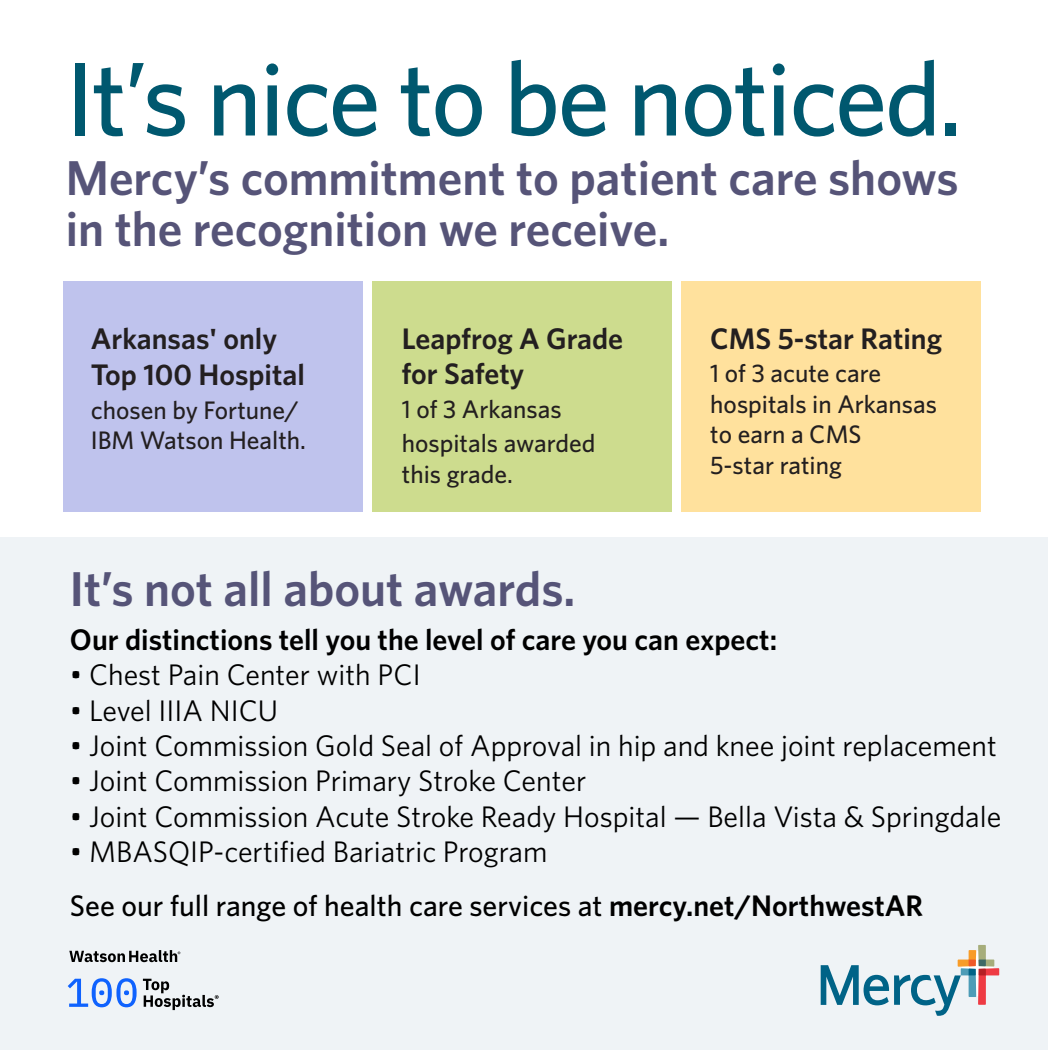
<style>
.page{position:relative;width:1050px;height:1050px;background:#fff}
.page>*{position:absolute;margin:0;border:0;box-sizing:border-box;transform-origin:0 0}
.t1{font:500 105px "Whitney";letter-spacing:-.025em;color:#00586f}
.t2{font:600 49px/51.1px "Whitney";color:#565478}
.t3{font:29.75px "Whitney";color:#000}
.t4{font:500 29.75px/54.6px "Whitney";color:#000}
.t5{font:600 29.75px/35.7px "Whitney";color:#231f20}
.t6{font:600 29.75px "Whitney";color:#000}
.t7{font:500 25.38px/30.4px "Whitney";color:#231f20}
.s1{font-weight:400}
.s2{font-weight:600}
</style>
<div class="page">
<div style="left:0;top:538px;width:1047px;height:512px;background:#eff3f6"></div>
<svg style="left:821px;top:945px;width:178px;height:71px"></svg>
<div style="left:64px;top:281px;width:299px;height:231px;background:#bfc3ed"></div>
<div style="left:373px;top:281px;width:299px;height:231px;background:#cddc8e"></div>
<div style="left:682px;top:281px;width:299px;height:231px;background:#ffe19d"></div>
<svg style="left:68px;top:978px;width:69px;height:29px"></svg>
<svg style="left:143px;top:979px;width:76px;height:31px"></svg>
<svg style="left:69px;top:950px;width:111px;height:12px"></svg>
<h1 class="t1" style="left:66px;top:30px;width:898px">It’s nice to be noticed.</h1>
<h2 class="t2" style="left:66px;top:152px;width:894px">Mercy’s commitment to patient care shows in the recognition we receive.</h2>
<p class="t5" style="left:91px;top:321px;width:216px">Arkansas' only<br>Top 100 Hospital</p>
<p class="t7" style="left:91px;top:395px;width:217px">chosen by Fortune/<br>IBM Watson Health.</p>
<p class="t5" style="left:402px;top:320px;width:223px">Leapfrog A Grade for Safety</p>
<p class="t7" style="left:402px;top:392px;width:195px;line-height:33.9px">1 of 3 Arkansas hospitals awarded</p>
<p class="t7" style="left:402px;top:458px;width:113px">this grade.</p>
<p class="t5" style="left:710px;top:320px;width:233px">CMS 5-star Rating</p>
<p class="t7" style="left:710px;top:358px;width:228px">1 of 3 acute care hospitals in Arkansas to earn a CMS<br>5-star rating</p>
<h2 class="t2" style="left:70px;top:562px;width:507px">It’s not all about awards.</h2>
<p class="t6" style="left:70px;top:620px;width:709px">Our distinctions tell you the level of care you can expect:</p>
<p class="t3" style="left:70px;top:655px;width:352px">• Chest Pain Center with PCI</p>
<p class="t3" style="left:70px;top:690px;width:210px">• Level IIIA NICU</p>
<p class="t3" style="left:70px;top:726px;width:928px">• Joint Commission Gold Seal of Approval in hip and knee joint replacement</p>
<p class="t3" style="left:70px;top:761px;width:518px">• Joint Commission Primary Stroke Center</p>
<p class="t3" style="left:70px;top:796px;width:933px">• Joint Commission Acute Stroke Ready Hospital — Bella Vista &amp; Springdale</p>
<p class="t4" style="left:70px;top:824px;width:855px"><span class="s1">• MBASQIP-certified Bariatric Program<br></span>See our full range of health care services at <span class="s2">mercy.net/NorthwestAR</span></p>
</div>
